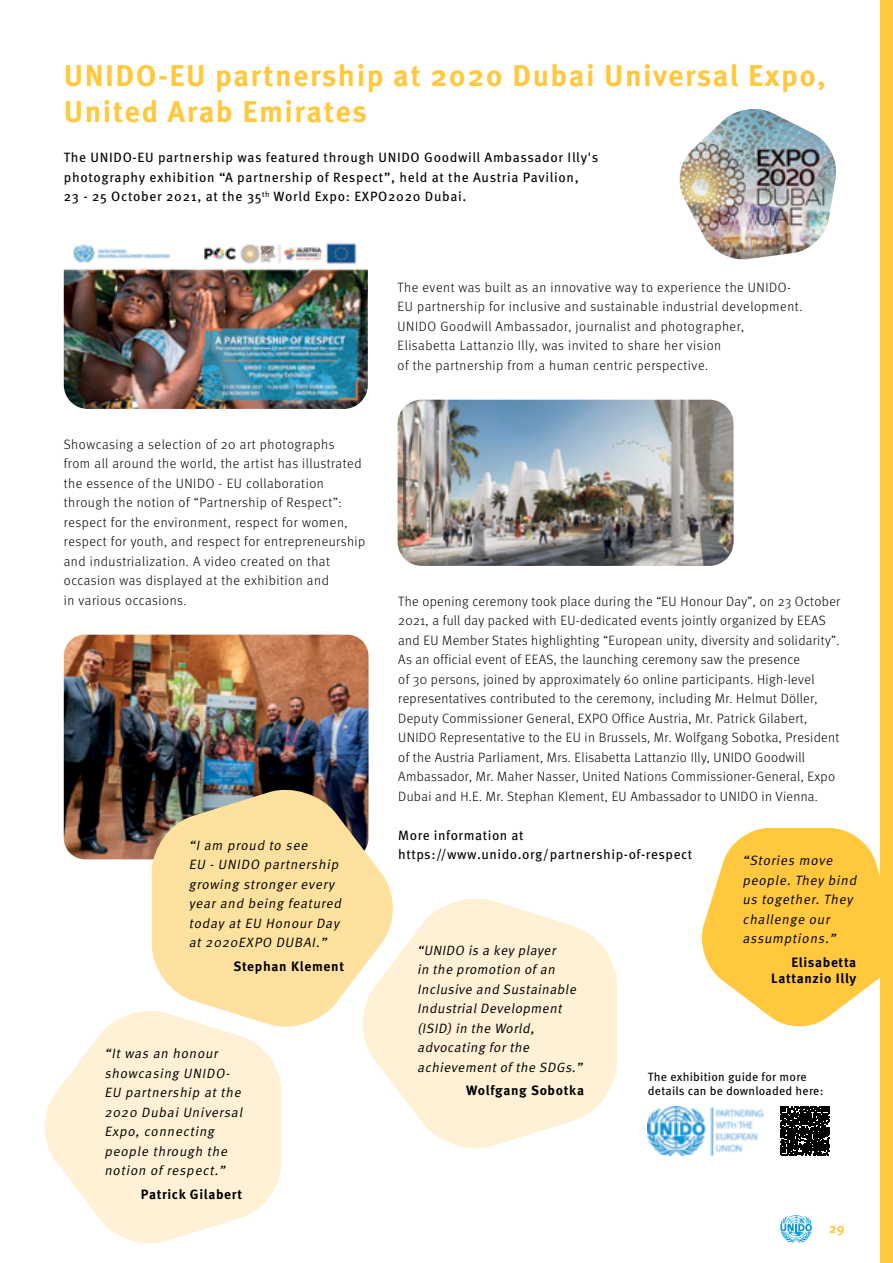
<style>
.page{position:relative;width:893px;height:1263px;background:#fff}
.page>*{position:absolute;margin:0;border:0;box-sizing:border-box;transform-origin:0 0}
.t1{font:700 30px/36px "Meta Pro";letter-spacing:.05em;color:#ffc83e}
.t2{font:300 13.5px/19.5px "Meta Pro";letter-spacing:.025em;color:#000}
.t3{font:italic 13.5px/19.5px "Meta Pro Norm";color:#000}
.t4{font:13.5px/19.5px "Meta Pro";letter-spacing:.045em;color:#000}
.t5{font:700 13.5px/16.2px "Meta Pro";letter-spacing:.05em;color:#000;text-align:right}
.t6{font:700 13.5px "Meta Pro";color:#ffc83e}
.t7{font:12px/14.4px "Meta Pro";letter-spacing:.02em;color:#000}
</style>
<div class="page">
<div style="left:880px;top:0;width:13px;height:1263px;background:#ffc83e"></div>
<svg style="left:780px;top:1215px;width:32px;height:28px"></svg>
<img style="left:679px;top:109px;width:157px;height:151px">
<img style="left:398px;top:400px;width:335px;height:166px">
<img style="left:64px;top:243px;width:304px;height:166px">
<img style="left:64px;top:635px;width:305px;height:224px">
<svg style="left:781px;top:1106px;width:48px;height:49px"></svg>
<img style="left:648px;top:1106px;width:117px;height:49px">
<svg style="left:152px;top:785px;width:239px;height:242px;fill:#ffe19f"></svg>
<svg style="left:701px;top:828px;width:179px;height:199px"></svg>
<svg style="left:45px;top:1006px;width:236px;height:238px;fill:#fff1d5"></svg>
<svg style="left:359px;top:893px;width:258px;height:255px;fill:#fff1d5"></svg>
<h1 class="t1" style="left:64px;top:56px;width:764px">UNIDO-EU partnership at 2020 Dubai Universal Expo,<br>United Arab Emirates</h1>
<p class="t4" style="left:64px;top:147px;width:536px">The UNIDO-EU partnership was featured through UNIDO Goodwill Ambassador Illy's photography exhibition “A partnership of Respect”, held at the Austria Pavilion,<br>23 - 25 October 2021, at the 35<sup>th</sup> World Expo: EXPO2020 Dubai.</p>
<p class="t2" style="left:64px;top:434px;width:303px">Showcasing a selection of 20 art photographs<br>from all around the world, the artist has illustrated the essence of the UNIDO - EU collaboration through the notion of “Partnership of Respect”: respect for the environment, respect for women, respect for youth, and respect for entrepreneurship and industrialization. A video created on that occasion was displayed at the exhibition and<br>in various occasions.</p>
<p class="t3" style="left:189px;top:834px;width:157px">“I am proud to see<br>EU - UNIDO partnership growing stronger every year and being featured today at EU Honour Day at 2020EXPO DUBAI.”</p>
<p class="t5" style="left:233px;top:957px;width:112px">Stephan Klement</p>
<p class="t3" style="left:104px;top:1043px;width:143px">“It was an honour showcasing UNIDO-<br>EU partnership at the<br>2020 Dubai Universal<br>Expo, connecting people through the notion of respect.”</p>
<p class="t5" style="left:141px;top:1185px;width:103px">Patrick Gilabert</p>
<p class="t2" style="left:398px;top:277px;width:406px">The event was built as an innovative way to experience the UNIDO-EU partnership for inclusive and sustainable industrial development.<br>UNIDO Goodwill Ambassador, journalist and photographer, Elisabetta Lattanzio Illy, was invited to share her vision<br>of the partnership from a human centric perspective.</p>
<p class="t2" style="left:398px;top:591px;width:443px">The opening ceremony took place during the “EU Honour Day”, on 23 October 2021, a full day packed with EU-dedicated events jointly organized by EEAS and EU Member States highlighting “European unity, diversity and solidarity”.<br>As an official event of EEAS, the launching ceremony saw the presence<br>of 30 persons, joined by approximately 60 online participants. High-level representatives contributed to the ceremony, including Mr. Helmut Döller, Deputy Commissioner General, EXPO Office Austria, Mr. Patrick Gilabert, UNIDO Representative to the EU in Brussels, Mr. Wolfgang Sobotka, President of the Austria Parliament, Mrs. Elisabetta Lattanzio Illy, UNIDO Goodwill Ambassador, Mr. Maher Nasser, United Nations Commissioner-General, Expo Dubai and H.E. Mr. Stephan Klement, EU Ambassador to UNIDO in Vienna.</p>
<p class="t4" style="left:398px;top:824px;width:296px">More information at https://www.unido.org/partnership-of-respect</p>
<p class="t3" style="left:742px;top:850px;width:119px">“Stories move people.They bind us together. They challenge our assumptions.”</p>
<p class="t5" style="left:771px;top:953px;width:87px">Elisabetta<br>Lattanzio Illy</p>
<p class="t3" style="left:417px;top:939px;width:170px">“UNIDO is a key player<br>in the promotion ofan<br>Inclusive and Sustainable<br>IndustrialDevelopment (ISID) in the World, advocating forthe achievementofthe SDGs.”</p>
<p class="t5" style="left:466px;top:1082px;width:119px">Wolfgang Sobotka</p>
<p class="t7" style="left:648px;top:1068px;width:177px">The exhibition guide for more details can be downloaded here:</p>
<p class="t6" style="left:829px;top:1217px;width:17px">29</p>
</div>
